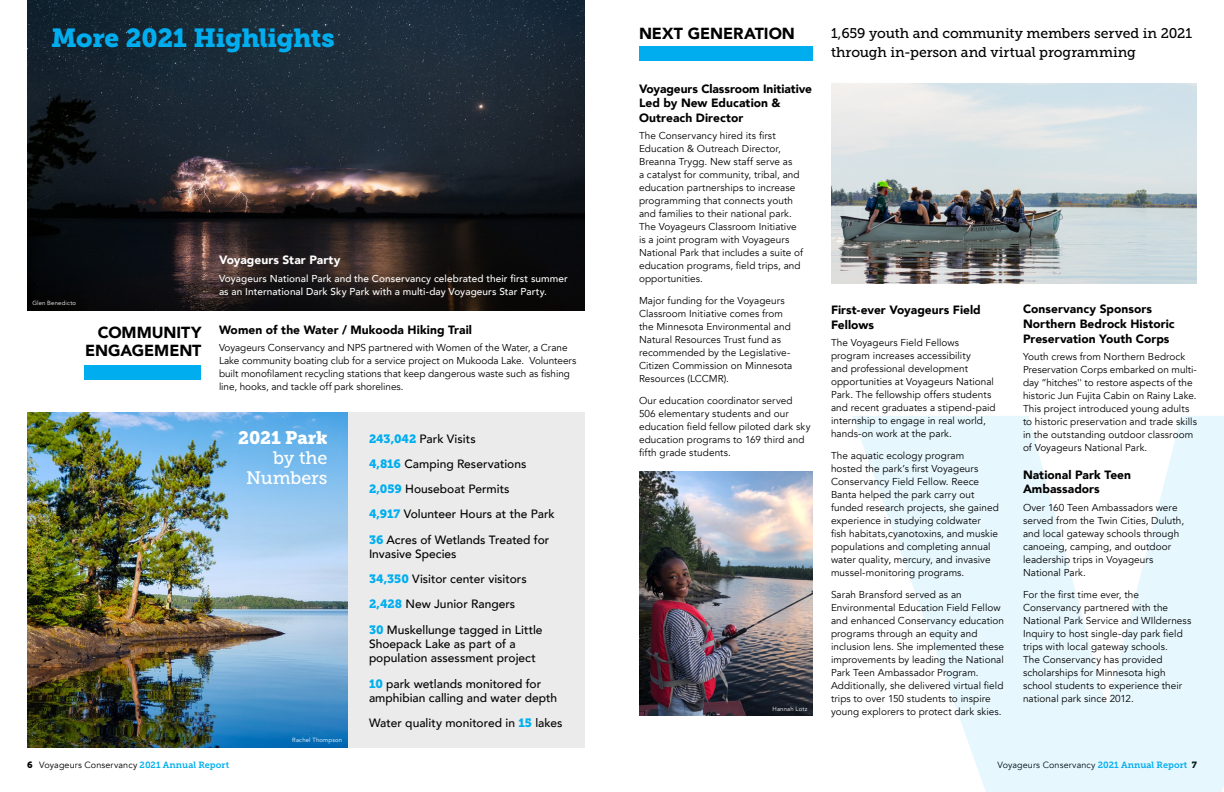
<style>
.page{position:relative;width:1224px;height:792px;background:#fff}
.page>*{position:absolute;margin:0;border:0;box-sizing:border-box;transform-origin:0 0}
.t1{font:26px "Museo Slab 900";letter-spacing:-.015em;color:#00aeef}
.t2{font:18px/20px "Museo Slab 500";letter-spacing:-.01em;color:#fff;text-align:right}
.t3{font:900 16px/18px "Avenir";letter-spacing:-.005em;color:#000;text-align:right}
.t4{font:14px/19px "Museo Slab 500";letter-spacing:-.005em;color:#000}
.t5{font:500 12px/14.4px "Avenir";color:#000}
.Paragraph_Style_2{font:900 12px/14.4px "Avenir";letter-spacing:.005em;color:#000}
.t6{font:900 12px "Avenir";letter-spacing:.01em;color:#fff}
.t7{font:10px/13px "Avenir";letter-spacing:.005em;color:#000}
.t8{font:500 10px/13px "Avenir";letter-spacing:.01em;color:#fff}
.t9{font:9px "Avenir";letter-spacing:.01em;color:#000}
.t10{font:6px "Avenir";letter-spacing:.025em;color:#fff}
.s1{font-family:"Museo Slab 900"}
.s2{font-family:"Museo Slab 900";font-weight:400;color:#00aeef}
.s3{font-family:"Museo Slab 700";color:#00aeef}
</style>
<div class="page">
<svg style="left:853px;top:416px;width:371px;height:376px;fill:#e6f7fd"></svg>
<img style="left:831px;top:84px;width:366px;height:200px">
<div style="left:639px;top:46px;width:174px;height:15px;background:#00aeef"></div>
<img style="left:639px;top:472px;width:174px;height:244px">
<img style="left:27px;top:413px;width:321px;height:335px">
<div style="left:348px;top:413px;width:237px;height:335px;background:#ebebec"></div>
<img style="left:27px;top:0;width:558px;height:310px">
<div style="left:84px;top:365px;width:117px;height:14px;background:#00aeef"></div>
<p class="t1" style="left:51px;top:22px;width:285px">More 2021 Highlights</p>
<p class="t10" style="left:32px;top:299px;width:45px">Glen Benedicto</p>
<p class="t3" style="left:85px;top:323px;width:118px">COMMUNITY<br>ENGAGEMENT</p>
<p class="t6" style="left:219px;top:250px;width:123px">Voyageurs Star Party</p>
<p class="t8" style="left:219px;top:271px;width:350px">Voyageurs National Park and the Conservancy celebrated their first summer as an International Dark Sky Park with a multi-day Voyageurs Star Party.</p>
<p class="Paragraph_Style_2" style="left:219px;top:322px;width:255px">Women of the Water / Mukooda Hiking Trail</p>
<p class="t7" style="left:219px;top:342px;width:359px">Voyageurs Conservancy and NPS partnered with Women of the Water, a Crane Lake community boating club for a service project on Mukooda Lake. Volunteers built monofilament recycling stations that keep dangerous waste such as fishing line, hooks, and tackle off park shorelines.</p>
<p class="t2" style="left:238px;top:428px;width:91px"><span class="s1">2021 Park </span>by the<br>Numbers</p>
<p class="t5" style="left:369px;top:431px;width:108px"><span class="s2">243,042</span> Park Visits</p>
<p class="t5" style="left:369px;top:456px;width:159px"><span class="s2">4,816</span> Camping Reservations</p>
<p class="t5" style="left:369px;top:481px;width:142px"><span class="s2">2,059</span> Houseboat Permits</p>
<p class="t5" style="left:369px;top:506px;width:187px"><span class="s2">4,917</span> Volunteer Hours at the Park</p>
<p class="t5" style="left:369px;top:532px;width:182px"><span class="s2">36</span> Acres of Wetlands Treated for<br>Invasive Species</p>
<p class="t5" style="left:369px;top:571px;width:159px"><span class="s2">34,350</span> Visitor center visitors</p>
<p class="t5" style="left:369px;top:596px;width:148px"><span class="s2">2,428</span> New Junior Rangers</p>
<p class="t5" style="left:369px;top:622px;width:175px"><span class="s2">30</span> Muskellunge tagged in Little<br>Shoepack Lake as part of a population assessment project</p>
<p class="t5" style="left:369px;top:676px;width:190px"><span class="s2">10</span> park wetlands monitored for amphibian calling and water depth</p>
<p class="t5" style="left:369px;top:715px;width:195px">Water quality monitored in <span class="s2">15</span> lakes</p>
<p class="t10" style="left:292px;top:736px;width:51px">Rachel Thompson</p>
<p class="t3" style="left:639px;top:24px;width:158px">NEXT GENERATION</p>
<p class="t4" style="left:831px;top:23px;width:363px">1,659 youth and community members served in 2021 through in-person and virtual programming</p>
<p class="Paragraph_Style_2" style="left:639px;top:81px;width:175px">Voyageurs Classroom Initiative<br>Led by New Education &amp;<br>Outreach Director</p>
<p class="t7" style="left:639px;top:129px;width:166px">The Conservancy hired its first Education &amp; Outreach Director, Breanna Trygg. New staff serve as<br>a catalyst for community, tribal, and education partnerships to increase programming that connects youth and families to their national park.<br>The Voyageurs Classroom Initiative is a joint program with Voyageurs National Park that includes a suite of education programs, field trips, and opportunities.</p>
<p class="t7" style="left:639px;top:294px;width:155px">Major funding for the Voyageurs<br>Classroom Initiative comes from the Minnesota Environmental and<br>Natural Resources Trust fund as recommended by the Legislative-<br>Citizen Commission on Minnesota<br>Resources (LCCMR).</p>
<p class="t7" style="left:639px;top:394px;width:173px">Our education coordinator served<br>506 elementary students and our education field fellow piloted dark sky education programs to 169 third and fifth grade students.</p>
<p class="t10" style="left:773px;top:706px;width:36px">Hannah Lotz</p>
<p class="Paragraph_Style_2" style="left:831px;top:303px;width:151px">First-ever Voyageurs Field<br>Fellows</p>
<p class="t7" style="left:831px;top:337px;width:166px">The Voyageurs Field Fellows program increases accessibility<br>and professional development opportunities at Voyageurs National Park. The fellowship offers students and recent graduates a stipend-paid internship to engage in real world, hands-on work at the park.</p>
<p class="t7" style="left:831px;top:450px;width:169px">The aquatic ecology program<br>hosted the park’s first Voyageurs Conservancy Field Fellow. Reece Banta helped the park carry out funded research projects, she gained experience in studying coldwater<br>fish habitats,cyanotoxins, and muskie populations and completing annual water quality, mercury, and invasive mussel-monitoring programs.</p>
<p class="t7" style="left:831px;top:589px;width:175px">Sarah Bransford served as an Environmental Education Field Fellow and enhanced Conservancy education programs through an equity and inclusion lens. She implemented these improvements by leading the National Park Teen Ambassador Program.<br>Additionally, she delivered virtual field trips to over 150 students to inspire young explorers to protect dark skies.</p>
<p class="Paragraph_Style_2" style="left:1023px;top:301px;width:153px;line-height:15px">Conservancy Sponsors<br>Northern Bedrock Historic<br>Preservation Youth Corps</p>
<p class="t7" style="left:1023px;top:350px;width:175px">Youth crews from Northern Bedrock Preservation Corps embarked on multi&shy;day “hitches'' to restore aspects of the historic Jun Fujita Cabin on Rainy Lake.<br>This project introduced young adults to historic preservation and trade skills in the outstanding outdoor classroom of Voyageurs National Park.</p>
<p class="Paragraph_Style_2" style="left:1023px;top:467px;width:110px">National Park Teen<br>Ambassadors</p>
<p class="t7" style="left:1023px;top:501px;width:163px">Over 160 Teen Ambassadors were served from the Twin Cities, Duluth, and local gateway schools through canoeing, camping, and outdoor leadership trips in Voyageurs<br>National Park.</p>
<p class="t7" style="left:1023px;top:588px;width:170px">For the first time ever, the<br>Conservancy partnered with the<br>National Park Service and WIlderness<br>Inquiry to host single-day park field trips with local gateway schools.<br>The Conservancy has provided scholarships for Minnesota high school students to experience their national park since 2012.</p>
<p class="t9" style="left:27px;top:760px;width:204px"><span class="s1">6</span> Voyageurs Conservancy <span class="s3">2021 Annual Report</span></p>
<p class="t9" style="left:998px;top:760px;width:201px">Voyageurs Conservancy <span class="s3">2021 Annual Report</span> <span class="s1">7</span></p>
</div>
